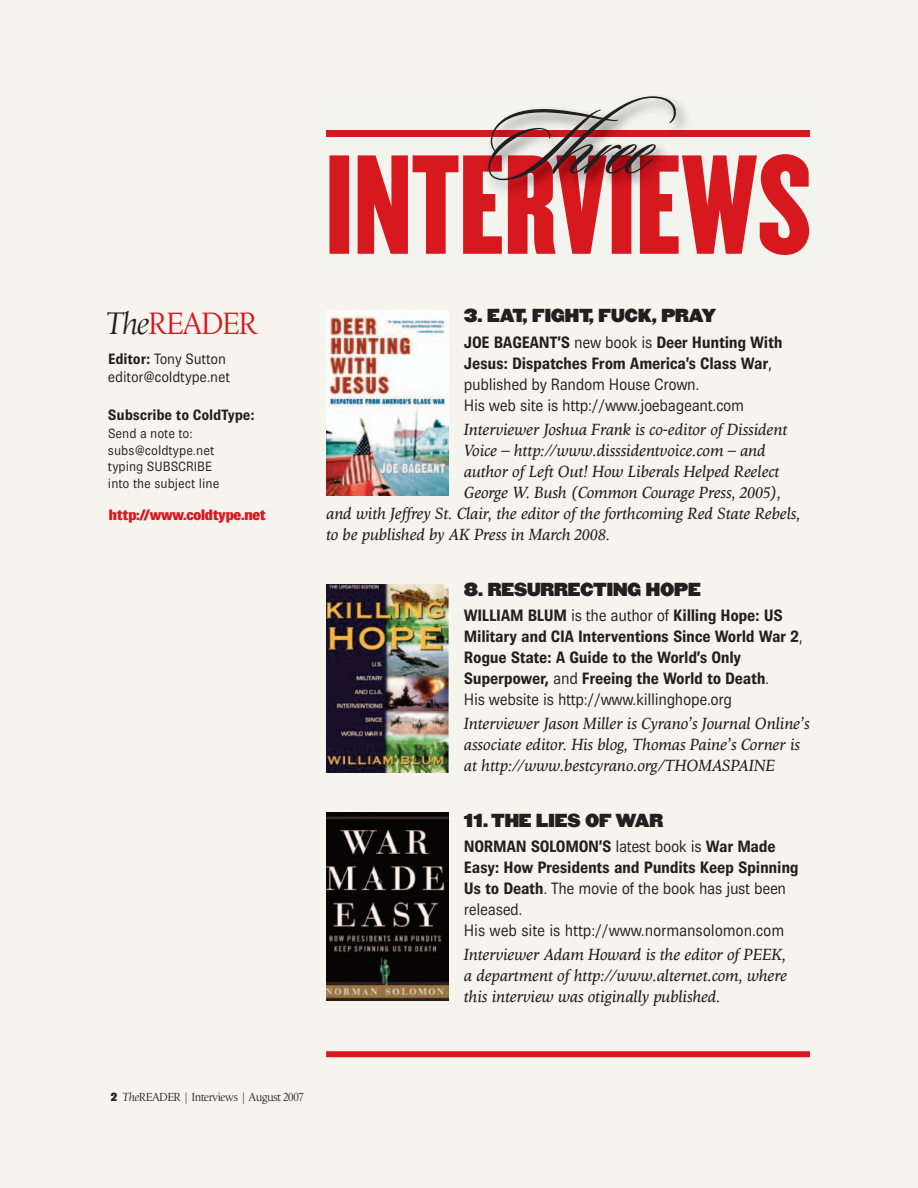
<style>
.page{position:relative;width:918px;height:1188px;background:#f5f5ee}
.page>*{position:absolute;margin:0;border:0;box-sizing:border-box;transform-origin:0 0}
.t1{font:96.75px "Sloop Script Three";color:#231f20}
.t2{font:300 31.65px "Nicholas Display";letter-spacing:-.01em;color:#d8171f}
.t3{font:italic 16.5px/21px "Nicholas";letter-spacing:-.01em;color:#231f20}
.t4{font:300 16.5px/21px "Brown";letter-spacing:-.02em;color:#231f20}
.t5{font:700 16.5px/21px "Brown";letter-spacing:-.02em;color:#231f20}
.t6{font:16.5px "Champion HTF Heavyweight";letter-spacing:-.01em;color:#231f20}
.t7{font:300 15px/18px "Brown";letter-spacing:-.01em;color:#231f20}
.t8{font:700 15px "Brown";letter-spacing:-.01em;color:#231f20}
.t9{font:800 14.85px "Brown";letter-spacing:-.015em;color:#d8171f}
.t10{font:300 13.5px/16.5px "Brown";color:#231f20}
.t11{font:300 12px "Nicholas Display";color:#231f20}
.s1{font-style:italic;color:#231f20}
.s2{font-weight:700}
.s3{font-weight:300}
.s4{font-family:"Brown";font-weight:800}
.s5{font-style:italic}
</style>
<div class="page">
<img style="left:326px;top:310px;width:123px;height:186px">
<img style="left:326px;top:813px;width:123px;height:188px">
<img style="left:326px;top:584px;width:123px;height:188px">
<div style="left:326px;top:1051px;width:484px;height:6px;background:#d8171f"></div>
<img style="left:326px;top:97px;width:484px;height:137px">
<img style="left:326px;top:130px;width:484px;height:6px">
<img style="left:329px;top:154px;width:480px;height:101px">
<h1 class="t1" style="left:483px;top:83px;width:202px">Thr e e</h1>
<h2 class="t2" style="left:106px;top:310px;width:153px"><span class="s1">The</span>READER</h2>
<p class="t7" style="left:108px;top:352px;width:123px"><span class="s2">Editor:</span> Tony Sutton editor@coldtype.net</p>
<p class="t8" style="left:108px;top:410px;width:148px">Subscribe to ColdType:</p>
<p class="t10" style="left:108px;top:427px;width:113px">Send a note to: subs@coldtype.net typing SUBSCRIBE into the subject line</p>
<p class="t9" style="left:109px;top:510px;width:159px">http://www.coldtype.net</p>
<p class="t6" style="left:464px;top:307px;width:254px">3. EAT, FIGHT, FUCK, PRAY</p>
<p class="t4" style="left:464px;top:333px;width:320px"><span class="s2">JOE BAGEANT’S</span> new book is <span class="s2">Deer Hunting With Jesus: Dispatches From America’s Class War</span>, published by Random House Crown.<br>His web site is http://www.joebageant.com</p>
<p class="t3" style="left:464px;top:420px;width:325px">Interviewer Joshua Frank is co-editor of Dissident</p>
<p class="t3" style="left:464px;top:441px;width:303px">Voice – http://www.disssidentvoice.com – and</p>
<p class="t3" style="left:464px;top:462px;width:317px">author of Left Out! How Liberals Helped Reelect</p>
<p class="t3" style="left:464px;top:483px;width:319px">George W. Bush (Common Courage Press, 2005),</p>
<p class="t3" style="left:326px;top:504px;width:476px">and with Jeffrey St. Clair, the editor of the forthcoming Red State Rebels,</p>
<p class="t3" style="left:326px;top:525px;width:286px">to be published by AK Press in March 2008.</p>
<p class="t6" style="left:464px;top:581px;width:238px">8. RESURRECTING HOPE</p>
<p class="t5" style="left:464px;top:606px;width:340px">WILLIAM BLUM <span class="s3">is the author of</span> Killing Hope: US Military and CIA Interventions Since World War 2<span class="s3">, </span>Rogue State: A Guide to the World’s Only Superpower, <span class="s3">and</span> Freeing the World to Death<span class="s3">.<br>His website is http://www.killinghope.org</span></p>
<p class="t3" style="left:464px;top:714px;width:347px">Interviewer Jason Miller is Cyrano’s Journal Online’s associate editor. His blog, Thomas Paine’s Corner is at http://www.bestcyrano.org/THOMASPAINE</p>
<p class="t6" style="left:464px;top:812px;width:201px">11. THE LIES OF WAR</p>
<p class="t4" style="left:464px;top:837px;width:336px"><span class="s2">NORMAN SOLOMON’S</span> latest book is <span class="s2">War Made Easy: How Presidents and Pundits Keep Spinning Us to Death</span>. The movie of the book has just been released.<br>His web site is http://www.normansolomon.com</p>
<p class="t3" style="left:464px;top:945px;width:325px;text-align:justify">Interviewer Adam Howard is the editor of PEEK, a department of http://www.alternet.com, where this interview was otiginally published.</p>
<p class="t11" style="left:111px;top:1092px;width:194px"><span class="s4">2</span> <span class="s5">The</span>READER | Interviews | August 2007</p>
</div>
